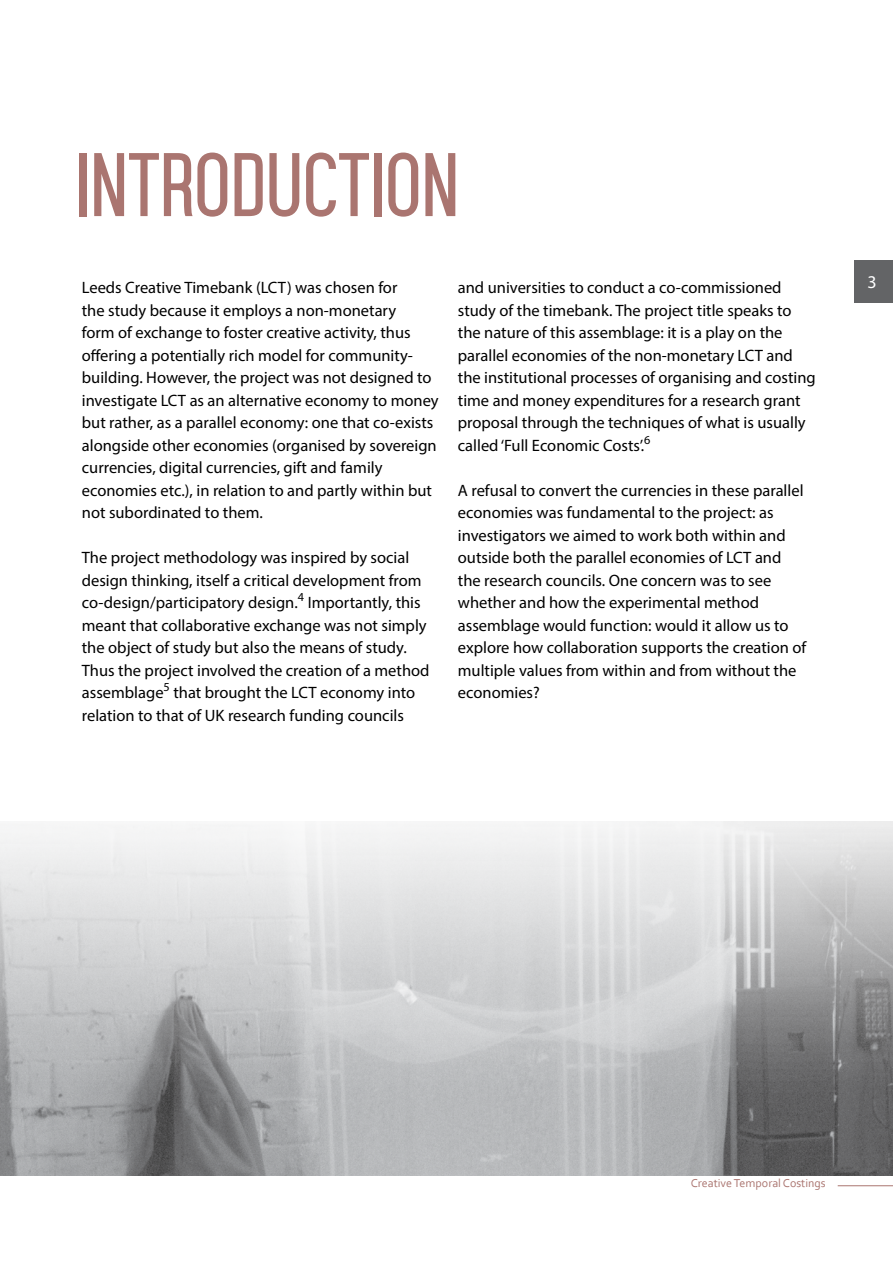
<style>
.page{position:relative;width:893px;height:1263px;background:#fff}
.page>*{position:absolute;margin:0;border:0;box-sizing:border-box;transform-origin:0 0}
.t1{font:90px "Aquilone";letter-spacing:-.01em;color:#aa7570}
.t2{font:18px "Myriad Pro";color:#fff}
.t3{font:16.5px/22.5px "Myriad Pro";color:#000}
.t4{font:12px "Corbel";color:#aa7570}
</style>
<div class="page">
<div style="left:855px;top:260px;width:38px;height:42px;background:#636466"></div>
<hr style="left:838px;top:1185px;width:55px;height:1px;background:#aa7570">
<img style="left:1px;top:821px;width:892px;height:355px">
<h1 class="t1" style="left:74px;top:134px;width:387px">INTRODUCTION</h1>
<p class="t3" style="left:82px;top:276px;width:358px">Leeds Creative Timebank (LCT) was chosen for<br>the study because it employs a non-monetary<br>form of exchange to foster creative activity, thus offering a potentially rich model for community&shy;building. However, the project was not designed to investigate LCT as an alternative economy to money but rather, as a parallel economy: one that co-exists alongside other economies (organised by sovereign currencies, digital currencies, gift and family economies etc.), in relation to and partly within but not subordinated to them.</p>
<p class="t3" style="left:82px;top:546px;width:349px">The project methodology was inspired by social design thinking, itself a critical development from co-design/participatory design.<sup>4</sup> Importantly, this meant that collaborative exchange was not simply the object of study but also the means of study.<br>Thus the project involved the creation of a method assemblage<sup>5</sup> that brought the LCT economy into relation to that of UK research funding councils</p>
<p class="t3" style="left:458px;top:276px;width:359px">and universities to conduct a co-commissioned study of the timebank. The project title speaks to the nature of this assemblage: it is a play on the parallel economies of the non-monetary LCT and the institutional processes of organising and costing time and money expenditures for a research grant proposal through the techniques of what is usually called ‘Full Economic Costs’.<sup>6</sup></p>
<p class="t3" style="left:458px;top:479px;width:350px">A refusal to convert the currencies in these parallel economies was fundamental to the project: as investigators we aimed to work both within and outside both the parallel economies of LCT and the research councils. One concern was to see whether and how the experimental method assemblage would function: would it allow us to explore how collaboration supports the creation of multiple values from within and from without the economies?</p>
<p class="t2" style="left:867px;top:271px;width:11px">3</p>
<p class="t4" style="left:691px;top:1175px;width:136px">Creative Temporal Costings</p>
</div>
